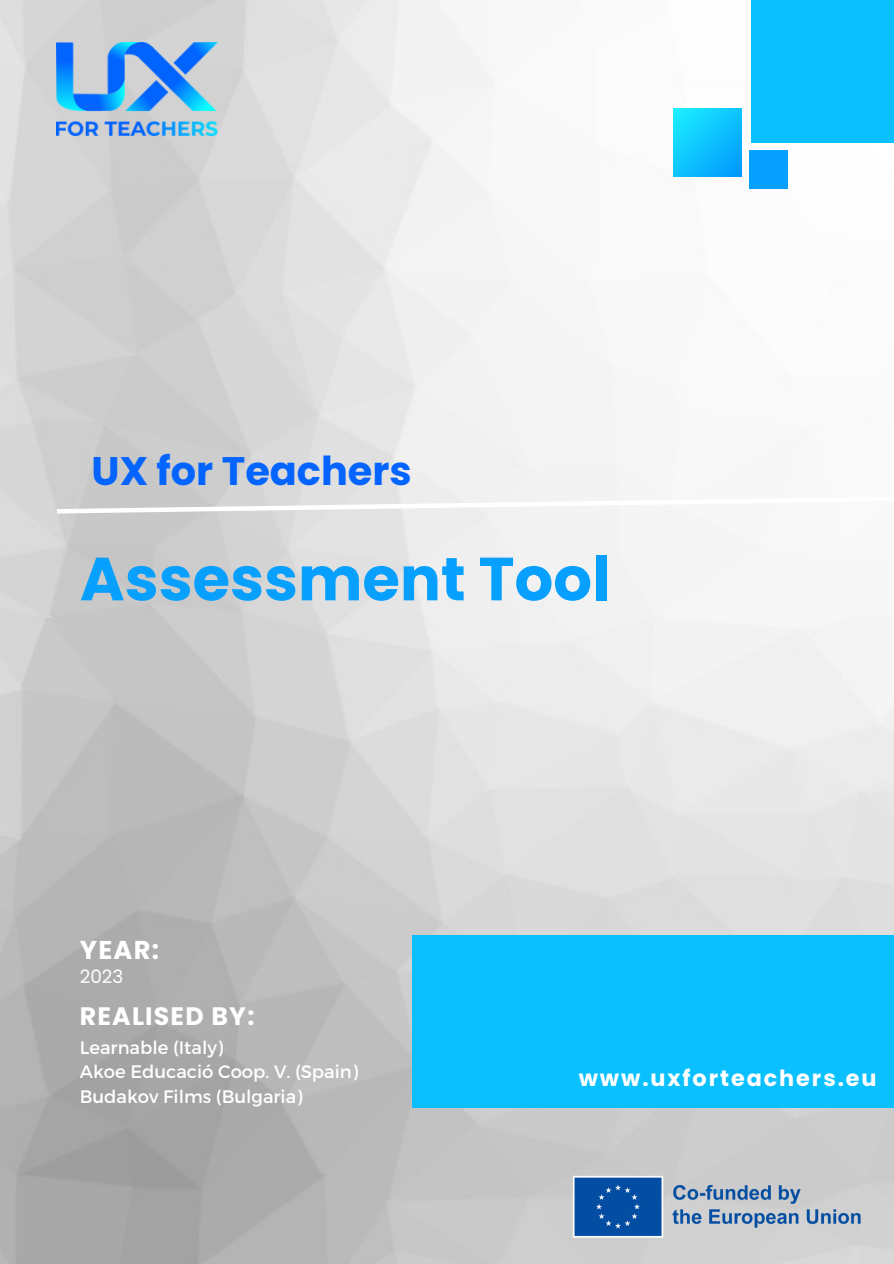
<style>
.page{position:relative;width:894px;height:1264px;background:#fff}
.page>*{position:absolute;margin:0;border:0;box-sizing:border-box;transform-origin:0 0}
.t1{font:700 60.75px "Poppins";color:#08a0ff}
.t2{font:700 39.75px "Poppins";color:#0364ff}
.t3{font:700 25.8px "Poppins";color:#fff}
.t4{font:700 25.2px "Poppins";letter-spacing:.045em;color:#fff}
.t5{font:700 22.35px "Poppins";letter-spacing:.085em;color:#fff}
.t6{font:18.45px "Poppins";color:#fff}
.t7{font:18px "Montserrat";color:#fff}
</style>
<div class="page">
<img style="left:0;top:0;width:893px;height:1263px">
<svg style="left:673px;top:109px;width:68px;height:68px;background:#0ec3ff"></svg>
<div style="left:750px;top:0;width:143px;height:143px;background:#0ac0ff"></div>
<div style="left:748px;top:150px;width:39px;height:38px;background:#08a0ff"></div>
<div style="left:412px;top:935px;width:481px;height:173px;background:#0ac0ff"></div>
<img style="left:57px;top:43px;width:161px;height:93px">
<img style="left:564px;top:1174px;width:312px;height:65px">
<svg style="left:52px;top:493px;width:841px;height:23px"></svg>
<p class="t2" style="left:92px;top:443px;width:321px">UX for Teachers</p>
<h3 class="t1" style="left:80px;top:536px;width:531px">Assessment Tool</h3>
<p class="t3" style="left:80px;top:932px;width:81px">YEAR:</p>
<p class="t6" style="left:80px;top:963px;width:45px">2023</p>
<h3 class="t4" style="left:80px;top:998px;width:176px">REALISED BY:</h3>
<p class="t7" style="left:80px;top:1035px;width:145px">Learnable (Italy)</p>
<p class="t7" style="left:80px;top:1060px;width:279px">Akoe Educació Coop. V. (Spain)</p>
<p class="t7" style="left:80px;top:1084px;width:224px">Budakov Films (Bulgaria)</p>
<h4 class="t5" style="left:578px;top:1062px;width:299px">www.uxforteachers.eu</h4>
</div>
